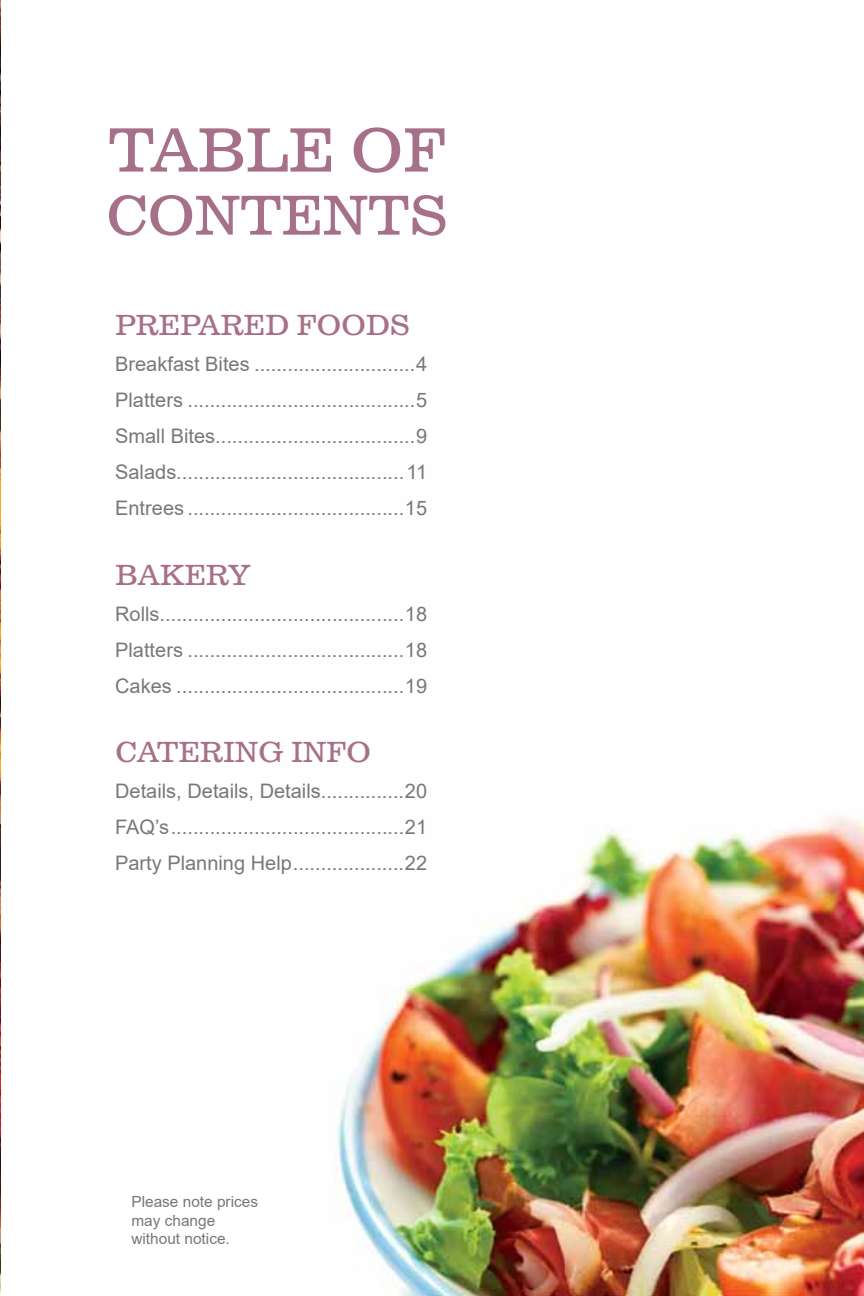
<style>
.page{position:relative;width:864px;height:1296px;background:#fff}
.page>*{position:absolute;margin:0;border:0;box-sizing:border-box;transform-origin:0 0}
.t1{font:60px "News 701 BT Roman A";color:#a77089}
.t2{font:54px "News 701 BT Roman A";color:#a77089}
.t3{font:28px "News 701 BT Roman A";letter-spacing:-.015em;color:#a77089}
.t4{font:20px/36px "Arial";color:#77787b;text-align:justify}
.t5{font:15.4px/18.4px "Arial";color:#77787b}
</style>
<div class="page">
<img style="left:337px;top:815px;width:527px;height:481px">
<img style="left:0;top:0;width:1px;height:1296px">
<h1 class="t1" style="left:108px;top:114px;width:340px">TABLE OF</h1>
<h2 class="t2" style="left:106px;top:182px;width:85px">CONTENTS</h2>
<h3 class="t3" style="left:115px;top:308px;width:43px">PREPARED</h3>
<h3 class="t3" style="left:297px;top:308px;width:44px">FOODS</h3>
<p class="t4" style="left:115px;top:346px;width:314px">Breakfast Bites .............................4<br>Platters .........................................5<br>Small Bites....................................9<br>Salads.........................................11<br>Entrees .......................................15</p>
<h3 class="t3" style="left:115px;top:558px;width:136px">BAKERY</h3>
<p class="t4" style="left:115px;top:596px;width:314px">Rolls............................................18<br>Platters .......................................18<br>Cakes .........................................19</p>
<h3 class="t3" style="left:115px;top:735px;width:44px">CATERING</h3>
<h3 class="t3" style="left:291px;top:735px;width:74px">INFO</h3>
<p class="t4" style="left:115px;top:773px;width:314px">Details, Details, Details...............20<br>FAQ’s..........................................21<br>Party Planning Help....................22</p>
<p class="t5" style="left:131px;top:1192px;width:128px">Please note prices may change without notice.</p>
</div>
